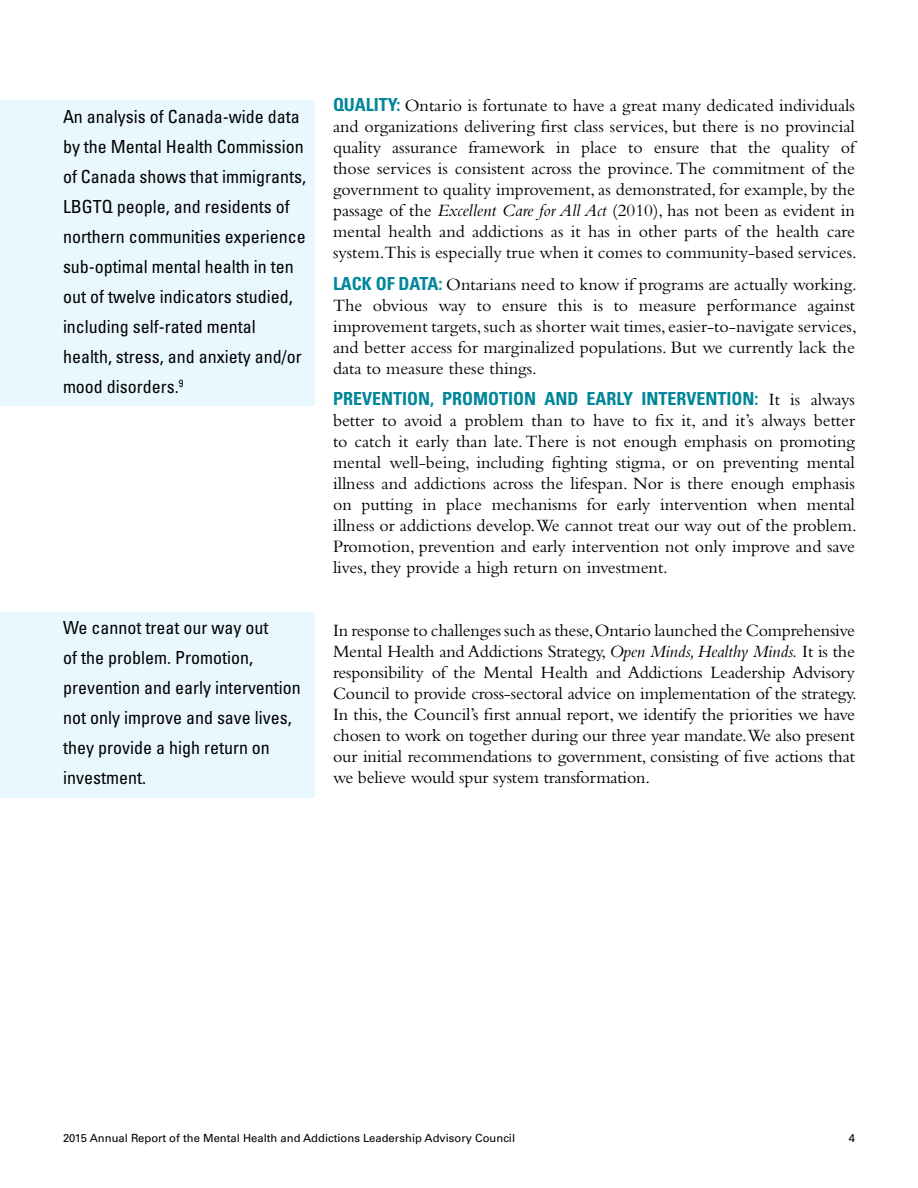
<style>
.page{position:relative;width:918px;height:1188px;background:#fff}
.page>*{position:absolute;margin:0;border:0;box-sizing:border-box;transform-origin:0 0}
.Body{font:18px/21px "Bembo Std";color:#000;text-align:justify}
.Pull_quote{font:condensed 18px/30px "Univers LT Std";color:#000}
.t1{font:11.25px "Univers LT Std";color:#000}
.s1{font-family:"Univers LT Std";font-weight:700;font-stretch:condensed;color:#00869a}
.s2{font-style:italic}
</style>
<div class="page">
<div style="left:0;top:612px;width:315px;height:186px;background:#e9f7fe"></div>
<div style="left:0;top:100px;width:315px;height:306px;background:#e9f7fe"></div>
<p class="Pull_quote" style="left:63px;top:101px;width:245px">An analysis of Canada-wide data by the Mental Health Commission of Canada shows that immigrants,<br>LBGTQ people, and residents of northern communities experience sub-optimal mental health in ten out of twelve indicators studied, including self-rated mental health, stress, and anxiety and/or mood disorders.<sup>9</sup></p>
<p class="Pull_quote" style="left:63px;top:612px;width:239px">We cannot treat our way out<br>of the problem. Promotion, prevention and early intervention not only improve and save lives, they provide a high return on investment.</p>
<p class="Body" style="left:333px;top:95px;width:525px"><span class="s1">QUALITY:</span> Ontario is fortunate to have a great many dedicated individuals and organizations delivering first class services, but there is no provincial quality assurance framework in place to ensure that the quality of those services is consistent across the province. The commitment of the government to quality improvement, as demonstrated, for example, by the passage of the <span class="s2">Excellent Care for All Act</span> (2010), has not been as evident in mental health and addictions as it has in other parts of the health care system.This is especially true when it comes to community-based services.</p>
<p class="Body" style="left:333px;top:273px;width:525px"><span class="s1">LACK OF DATA:</span> Ontarians need to know if programs are actually working.<br>The obvious way to ensure this is to measure performance against improvement targets, such as shorter wait times, easier-to-navigate services, and better access for marginalized populations. But we currently lack the data to measure these things.</p>
<p class="Body" style="left:333px;top:389px;width:525px"><span class="s1">PREVENTION, PROMOTION AND EARLY INTERVENTION:</span> It is always better to avoid a problem than to have to fix it, and it’s always better to catch it early than late. There is not enough emphasis on promoting mental well-being, including fighting stigma, or on preventing mental illness and addictions across the lifespan. Nor is there enough emphasis on putting in place mechanisms for early intervention when mental illness or addictions develop.We cannot treat our way out of the problem.<br>Promotion, prevention and early intervention not only improve and save lives, they provide a high return on investment.</p>
<p class="Body" style="left:333px;top:620px;width:525px">In response to challenges such as these, Ontario launched the Comprehensive Mental Health and Addictions Strategy, <span class="s2">Open Minds, Healthy Minds.</span> It is the responsibility of the Mental Health and Addictions Leadership Advisory Council to provide cross-sectoral advice on implementation of the strategy.<br>In this, the Council’s first annual report, we identify the priorities we have chosen to work on together during our three year mandate.We also present our initial recommendations to government, consisting of five actions that we believe would spur system transformation.</p>
<p class="t1" style="left:63px;top:1131px;width:454px">2015 Annual Report of the Mental Health and Addictions Leadership Advisory Council</p>
<p class="t1" style="left:849px;top:1131px;width:8px">4</p>
</div>
